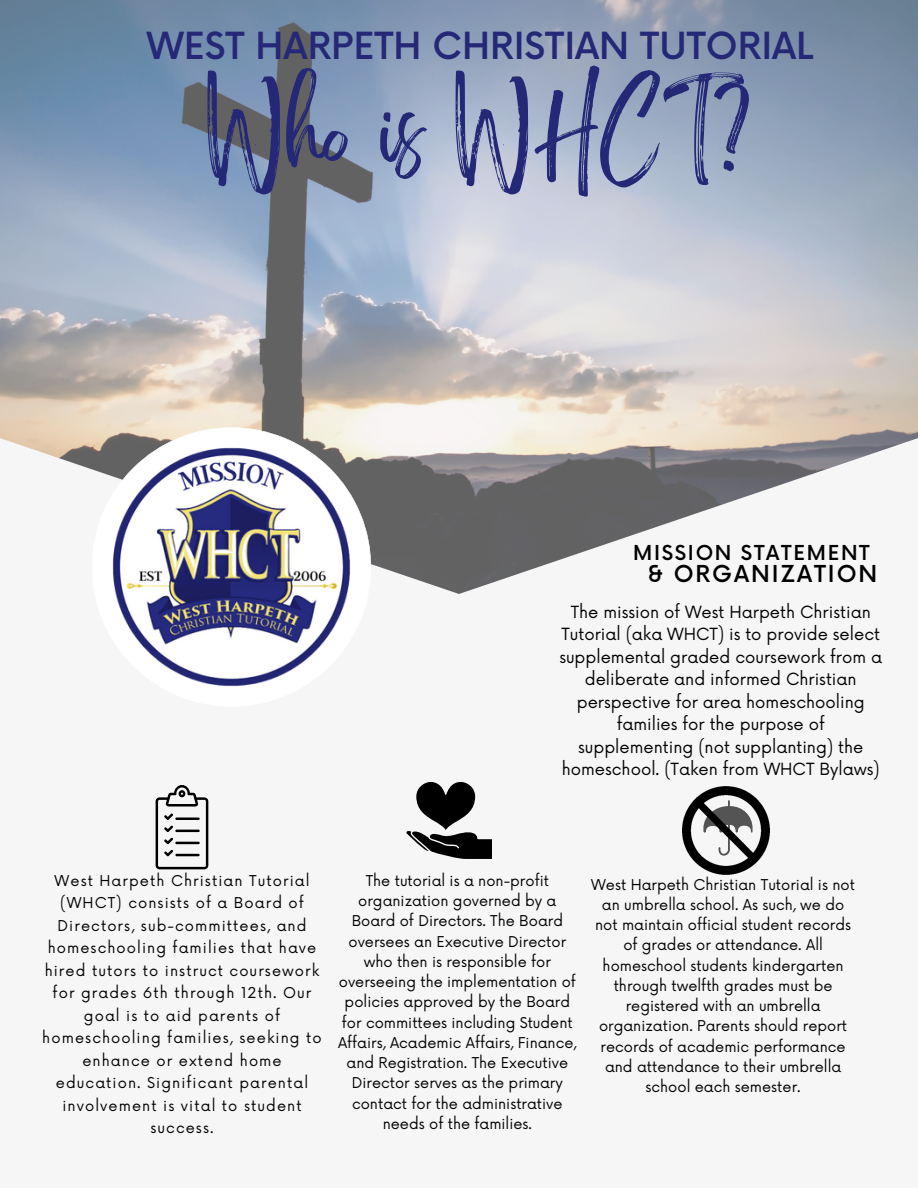
<style>
.page{position:relative;width:918px;height:1188px;background:#f6f6f6}
.page>*{position:absolute;margin:0;border:0;box-sizing:border-box;transform-origin:0 0}
.t1{font:72.9px "Brightwall";color:#242877}
.t2{font:500 36.45px "Now";color:#242877}
.t3{font:500 22.8px "Now";letter-spacing:.085em;color:#000}
.t4{font:500 20.1px "Now";letter-spacing:.085em;color:#000}
.t5{font:16.35px/22.5px "Now";color:#000;text-align:center}
.t6{font:14.55px/20.2px "Now";color:#000;text-align:center}
.t7{font:14.55px/22.5px "Now";letter-spacing:.075em;color:#000;text-align:center}
</style>
<div class="page">
<img style="left:0;top:0;width:918px;height:594px">
<svg style="left:92px;top:427px;width:279px;height:259px"></svg>
<svg style="left:406px;top:782px;width:86px;height:77px"></svg>
<img style="left:682px;top:786px;width:87px;height:89px">
<svg style="left:156px;top:785px;width:52px;height:84px"></svg>
<h2 class="t2" style="left:147px;top:27px;width:668px">WEST HARPETH CHRISTIAN TUTORIAL</h2>
<h1 class="t1" style="left:206px;top:108px;width:550px">Who is WHCT?</h1>
<h3 class="t4" style="left:633px;top:542px;width:238px">MISSION STATEMENT</h3>
<h3 class="t3" style="left:647px;top:562px;width:232px">&amp; ORGANIZATION</h3>
<p class="t5" style="left:559px;top:601px;width:324px">The mission of West Harpeth Christian Tutorial (aka WHCT) is to provide select supplemental graded coursework from a deliberate and informed Christian perspective for area homeschooling families for the purpose of supplementing (not supplanting) the homeschool. (Taken from WHCT Bylaws)</p>
<p class="t7" style="left:42px;top:870px;width:281px">West Harpeth Christian Tutorial (WHCT) consists of a Board of<br>Directors, sub-committees, and homeschooling families that have hired tutors to instruct coursework for grades 6th through 12th. Our goal is to aid parents of homeschooling families, seeking to enhance or extend home education. Significant parental involvement is vital to student success.</p>
<p class="t6" style="left:338px;top:871px;width:240px">The tutorial is a non-profit organization governed by a<br>Board of Directors. The Board oversees an Executive Director who then is responsible for overseeing the implementation of policies approved by the Board for committees including Student<br>Affairs, Academic Affairs, Finance, and Registration. The Executive<br>Director serves as the primary contact for the administrative needs of the families.</p>
<p class="t6" style="left:591px;top:875px;width:265px">West Harpeth Christian Tutorial is not an umbrella school. As such, we do not maintain official student records of grades or attendance. All homeschool students kindergarten through twelfth grades must be registered with an umbrella organization. Parents should report records of academic performance and attendance to their umbrella school each semester.</p>
</div>
